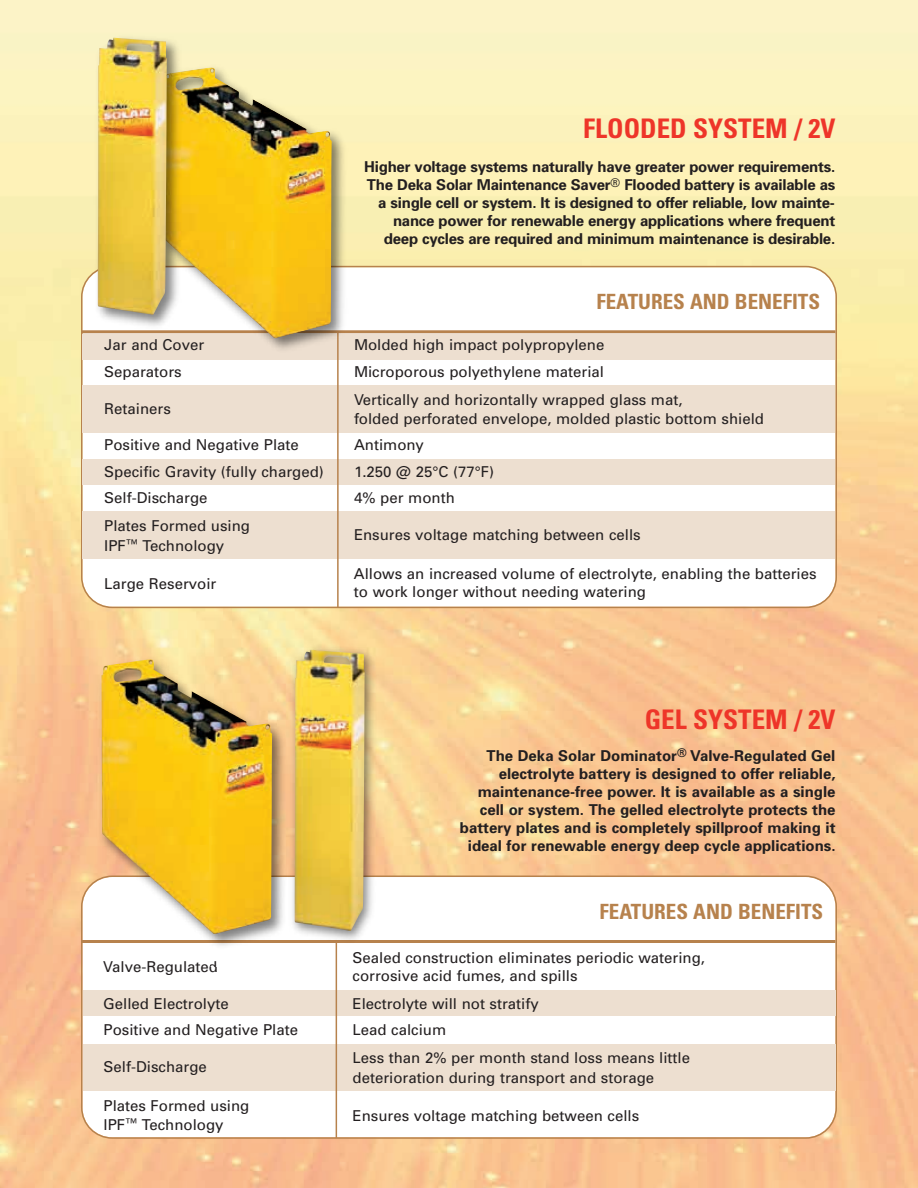
<style>
.page{position:relative;width:918px;height:1188px;background:#fff}
.page>*{position:absolute;margin:0;border:0;box-sizing:border-box;transform-origin:0 0}
.t1{font:700 condensed 27px "Univers";color:#ee3529}
.t2{font:700 condensed 21px "Univers";color:#b7824d}
.t3{font:15px/18px "Univers";color:#231f20}
.t4{font:700 15px/18px "Univers";letter-spacing:-.015em;color:#231f20;text-align:right}
</style>
<div class="page">
<svg style="left:81px;top:266px;width:756px;height:342px"></svg>
<div style="left:82px;top:334px;width:753px;height:26px;background:#eddfd0"></div>
<div style="left:82px;top:386px;width:754px;height:47px;background:#eddfd0"></div>
<div style="left:82px;top:459px;width:754px;height:26px;background:#eddfd0"></div>
<div style="left:82px;top:512px;width:753px;height:47px;background:#eddfd0"></div>
<hr style="left:337px;top:331px;width:2px;height:276px;background:#b7824d">
<hr style="left:81px;top:330px;width:755px;height:3px;background:#b7824d">
<svg style="left:81px;top:876px;width:756px;height:263px"></svg>
<div style="left:83px;top:990px;width:752px;height:26px;background:#eddfd0"></div>
<div style="left:83px;top:1044px;width:752px;height:46px;background:#eddfd0"></div>
<hr style="left:336px;top:941px;width:1px;height:197px;background:#b7824d">
<hr style="left:81px;top:940px;width:755px;height:3px;background:#b7824d">
<img style="left:87px;top:643px;width:124px;height:323px">
<img style="left:102px;top:659px;width:109px;height:275px">
<img style="left:211px;top:619px;width:247px;height:347px">
<img style="left:295px;top:650px;width:70px;height:281px">
<img style="left:90px;top:26px;width:306px;height:403px">
<img style="left:218px;top:67px;width:114px;height:272px">
<img style="left:58px;top:18px;width:160px;height:338px">
<img style="left:98px;top:38px;width:69px;height:277px">
<p class="t1" style="left:583px;top:119px;width:254px">FLOODED SYSTEM / 2V</p>
<p class="t4" style="left:364px;top:159px;width:473px">Higher voltage systems naturally have greater power requirements.<br>The Deka Solar Maintenance Saver<sup>®</sup> Flooded battery is available as a single cell or system. It is designed to offer reliable, low mainte&shy;nance power for renewable energy applications where frequent deep cycles are required and minimum maintenance is desirable.</p>
<p class="t2" style="left:596px;top:294px;width:225px">FEATURES AND BENEFITS</p>
<p class="t3" style="left:104px;top:337px;width:102px">Jar and Cover</p>
<p class="t3" style="left:354px;top:337px;width:252px">Molded high impact polypropylene</p>
<p class="t3" style="left:104px;top:364px;width:79px">Separators</p>
<p class="t3" style="left:354px;top:364px;width:252px">Microporous polyethylene material</p>
<p class="t3" style="left:104px;top:401px;width:68px">Retainers</p>
<p class="t3" style="left:354px;top:391px;width:412px;line-height:19.5px">Vertically and horizontally wrapped glass mat,<br>folded perforated envelope, molded plastic bottom shield</p>
<p class="t3" style="left:104px;top:438px;width:196px">Positive and Negative Plate</p>
<p class="t3" style="left:354px;top:438px;width:71px">Antimony</p>
<p class="t3" style="left:104px;top:464px;width:221px">Specific Gravity (fully charged)</p>
<p class="t3" style="left:354px;top:464px;width:142px">1.250 @ 25°C (77°F)</p>
<p class="t3" style="left:104px;top:490px;width:105px">Self-Discharge</p>
<p class="t3" style="left:354px;top:490px;width:102px">4% per month</p>
<p class="t3" style="left:104px;top:518px;width:147px">Plates Formed using</p>
<p class="t3" style="left:354px;top:527px;width:288px">Ensures voltage matching between cells</p>
<p class="t3" style="left:104px;top:538px;width:122px">IPF<sup>™</sup> Technology</p>
<p class="t3" style="left:104px;top:576px;width:114px">Large Reservoir</p>
<p class="t3" style="left:354px;top:566px;width:464px">Allows an increased volume of electrolyte, enabling the batteries to work longer without needing watering</p>
<p class="t1" style="left:645px;top:710px;width:192px">GEL SYSTEM / 2V</p>
<p class="t4" style="left:460px;top:748px;width:377px">The Deka Solar Dominator<sup>®</sup> Valve-Regulated Gel electrolyte battery is designed to offer reliable, maintenance-free power. It is available as a single cell or system. The gelled electrolyte protects the battery plates and is completely spillproof making it ideal for renewable energy deep cycle applications.</p>
<p class="t2" style="left:600px;top:904px;width:225px">FEATURES AND BENEFITS</p>
<p class="t3" style="left:103px;top:959px;width:116px">Valve-Regulated</p>
<p class="t3" style="left:353px;top:950px;width:354px">Sealed construction eliminates periodic watering, corrosive acid fumes, and spills</p>
<p class="t3" style="left:103px;top:996px;width:127px">Gelled Electrolyte</p>
<p class="t3" style="left:353px;top:996px;width:188px">Electrolyte will not stratify</p>
<p class="t3" style="left:104px;top:1022px;width:196px">Positive and Negative Plate</p>
<p class="t3" style="left:353px;top:1022px;width:95px">Lead calcium</p>
<p class="t3" style="left:104px;top:1059px;width:105px">Self-Discharge</p>
<p class="t3" style="left:353px;top:1049px;width:339px;line-height:19.5px">Less than 2% per month stand loss means little deterioration during transport and storage</p>
<p class="t3" style="left:104px;top:1098px;width:147px">Plates Formed using</p>
<p class="t3" style="left:353px;top:1108px;width:288px">Ensures voltage matching between cells</p>
<p class="t3" style="left:104px;top:1117px;width:122px">IPF<sup>™</sup> Technology</p>
</div>
